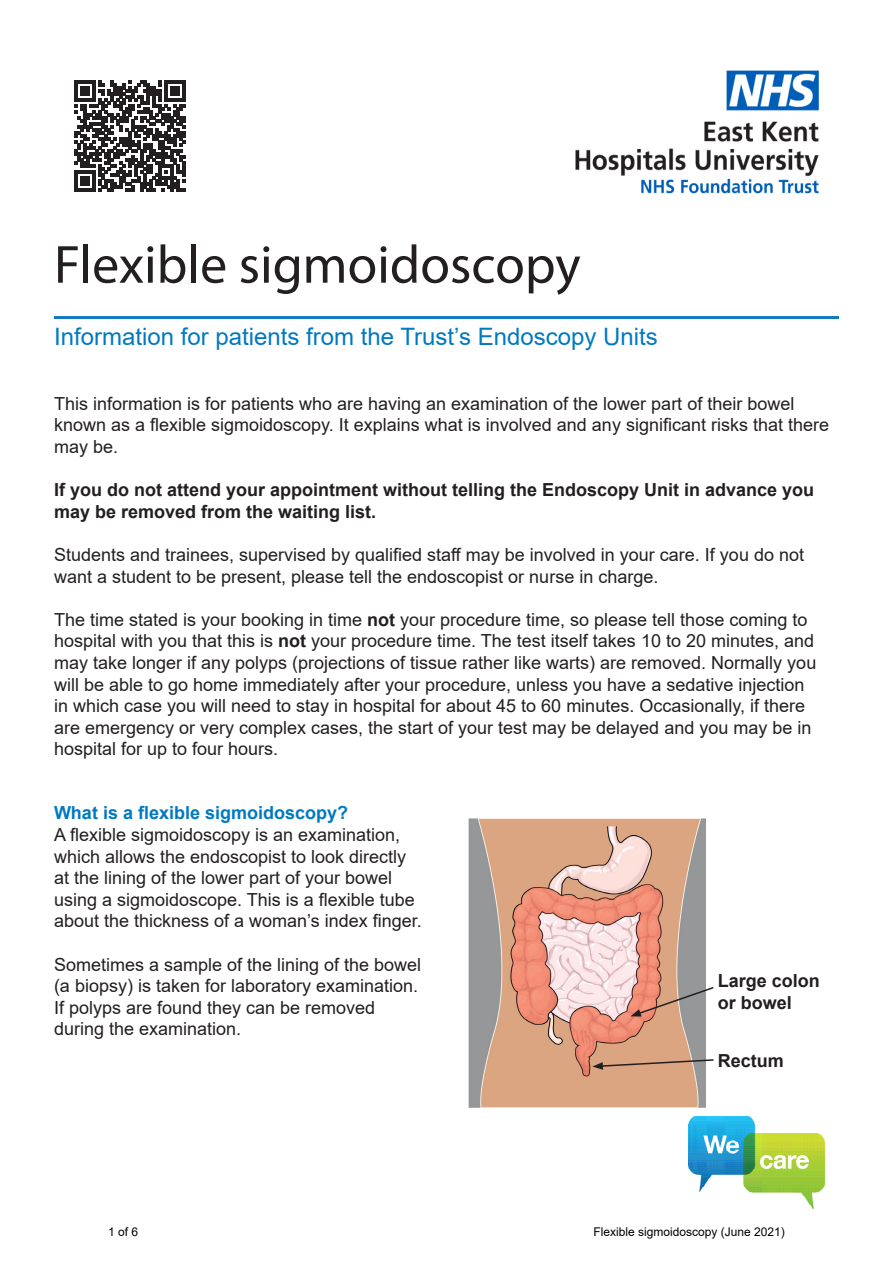
<style>
.page{position:relative;width:893px;height:1263px;background:#fff}
.page>*{position:absolute;margin:0;border:0;box-sizing:border-box;transform-origin:0 0}
.t1{font:54px "Myriad Pro";color:#231f20}
.t2{font:24px "Arial";color:#0079c2}
.t3{font:18px/21.6px "Arial";color:#231f20}
.t4{font:700 18px/21.6px "Arial";color:#231f20}
.t5{font:700 18px "Arial";color:#0079c2}
.t6{font:12px "Arial";color:#000}
.s1{font-weight:700}
</style>
<div class="page">
<hr style="left:54px;top:316px;width:785px;height:3px;background:#1079bf">
<img style="left:689px;top:1117px;width:136px;height:92px">
<img style="left:575px;top:70px;width:244px;height:124px">
<svg style="left:74px;top:81px;width:111px;height:111px"></svg>
<img style="left:468px;top:819px;width:238px;height:288px">
<svg style="left:630px;top:986px;width:84px;height:30px"></svg>
<svg style="left:592px;top:1058px;width:122px;height:12px"></svg>
<p class="t1" style="left:54px;top:231px;width:528px">Flexible sigmoidoscopy</p>
<p class="t2" style="left:54px;top:320px;width:605px">Information for patients from the Trust’s Endoscopy Units</p>
<p class="t3" style="left:54px;top:392px;width:777px">This information is for patients who are having an examination of the lower part of their bowel known as a flexible sigmoidoscopy. It explains what is involved and any significant risks that there may be.</p>
<p class="t4" style="left:54px;top:479px;width:762px">If you do not attend your appointment without telling the Endoscopy Unit in advance you may be removed from the waiting list.</p>
<p class="t3" style="left:54px;top:544px;width:751px">Students and trainees, supervised by qualified staff may be involved in your care. If you do not want a student to be present, please tell the endoscopist or nurse in charge.</p>
<p class="t3" style="left:54px;top:608px;width:764px">The time stated is your booking in time <span class="s1">not</span> your procedure time, so please tell those coming to hospital with you that this is <span class="s1">not</span> your procedure time. The test itself takes 10 to 20 minutes, and may take longer if any polyps (projections of tissue rather like warts) are removed. Normally you will be able to go home immediately after your procedure, unless you have a sedative injection in which case you will need to stay in hospital for about 45 to 60 minutes. Occasionally, if there are emergency or very complex cases, the start of your test may be delayed and you may be in hospital for up to four hours.</p>
<p class="t5" style="left:54px;top:800px;width:296px">What is a flexible sigmoidoscopy?</p>
<p class="t3" style="left:54px;top:824px;width:369px">A flexible sigmoidoscopy is an examination, which allows the endoscopist to look directly at the lining of the lower part of your bowel using a sigmoidoscope. This is a flexible tube about the thickness of a woman’s index finger.</p>
<p class="t3" style="left:54px;top:953px;width:369px">Sometimes a sample of the lining of the bowel (a biopsy) is taken for laboratory examination.<br>If polyps are found they can be removed during the examination.</p>
<p class="t4" style="left:718px;top:970px;width:104px">Large colon or bowel</p>
<p class="t4" style="left:718px;top:1050px;width:68px">Rectum</p>
<p class="t6" style="left:108px;top:1223px;width:32px">1 of 6</p>
<p class="t6" style="left:593px;top:1223px;width:193px">Flexible sigmoidoscopy (June 2021)</p>
</div>
